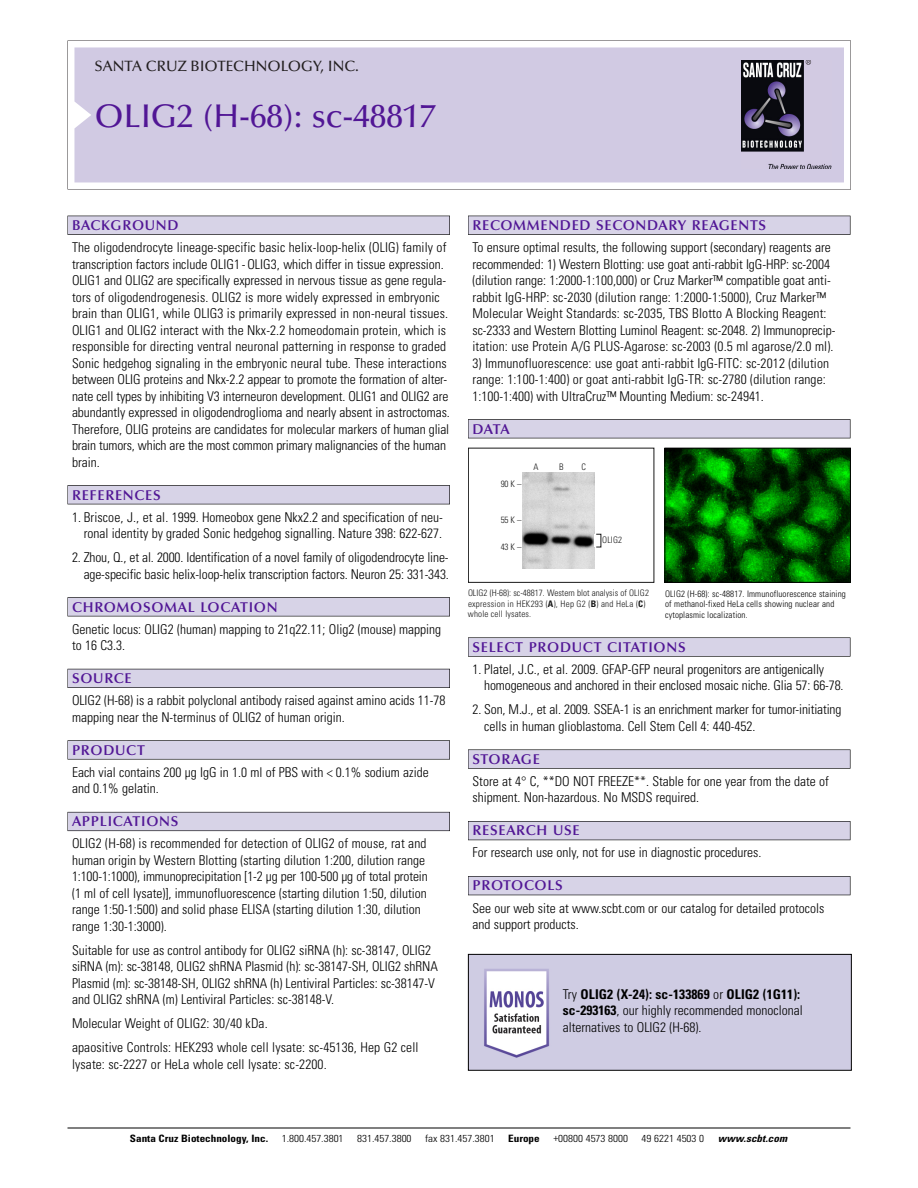
<style>
.page{position:relative;width:918px;height:1188px;background:#fff}
.page>*{position:absolute;margin:0;border:0;box-sizing:border-box;transform-origin:0 0}
.t1{font:500 33px "Optima";color:#511695}
.t2{font:500 15px "Optima";color:#231f20}
.t3{font:600 14.25px "Optima";letter-spacing:.05em;color:#511695}
.t4{font:300 condensed 13.5px/16.5px "Univers";color:#000}
.t5{font:300 condensed 10.2px "Univers";color:#000;scale:1.1 1}
.t6{font:700 condensed 10.2px "Univers";color:#000;scale:1.1 1}
.t7{font:italic 700 condensed 10.2px "Univers";letter-spacing:.005em;color:#000;scale:1.1 1}
.t8{font:9px/10.5px "Univers Condensed Light+INZLYM";letter-spacing:.015em;color:#191919}
.t9{font:300 condensed 9px/10.5px "Univers";letter-spacing:.015em;color:#000}
.s1{font-family:"Univers Condensed Bold+CPONKI"}
.s2{font-weight:700}
</style>
<div class="page">
<svg style="left:68px;top:40px;width:783px;height:149px"></svg>
<div style="left:74px;top:47px;width:770px;height:135px;background:#d1cae3"></div>
<img style="left:741px;top:60px;width:90px;height:108px">
<div style="left:68px;top:216px;width:382px;height:19px;background:#525155"></div>
<div style="left:68px;top:216px;width:381px;height:18px;background:#d7d3e7"></div>
<div style="left:68px;top:485px;width:382px;height:19px;background:#525155"></div>
<div style="left:68px;top:486px;width:381px;height:18px;background:#d7d3e7"></div>
<div style="left:68px;top:597px;width:382px;height:19px;background:#545357"></div>
<div style="left:68px;top:598px;width:381px;height:18px;background:#d7d3e7"></div>
<div style="left:68px;top:669px;width:382px;height:19px;background:#54535a"></div>
<div style="left:68px;top:669px;width:381px;height:18px;background:#d7d3e7"></div>
<svg style="left:68px;top:740px;width:382px;height:20px"></svg>
<div style="left:68px;top:741px;width:381px;height:18px;background:#d7d3e7"></div>
<div style="left:68px;top:812px;width:382px;height:19px;background:#66646e"></div>
<div style="left:68px;top:812px;width:381px;height:18px;background:#d7d3e7"></div>
<div style="left:468px;top:216px;width:382px;height:19px;background:#525155"></div>
<div style="left:468px;top:216px;width:382px;height:18px;background:#d7d3e7"></div>
<div style="left:468px;top:419px;width:382px;height:19px;background:#525155"></div>
<div style="left:468px;top:420px;width:382px;height:18px;background:#d7d3e7"></div>
<div style="left:468px;top:637px;width:382px;height:20px;background:#666"></div>
<div style="left:468px;top:638px;width:382px;height:18px;background:#d7d3e7"></div>
<svg style="left:468px;top:749px;width:382px;height:20px"></svg>
<div style="left:468px;top:750px;width:382px;height:18px;background:#d7d3e7"></div>
<div style="left:468px;top:821px;width:382px;height:19px;background:#535259"></div>
<div style="left:468px;top:822px;width:382px;height:18px;background:#d7d3e7"></div>
<div style="left:468px;top:876px;width:382px;height:19px;background:#525158"></div>
<div style="left:468px;top:877px;width:382px;height:18px;background:#d7d3e7"></div>
<hr style="left:68px;top:1128px;width:782px;height:1px;background:#000">
<img style="left:666px;top:450px;width:183px;height:131px">
<div style="left:664px;top:448px;width:187px;height:135px;border:1px solid #000"></div>
<div style="left:468px;top:448px;width:186px;height:135px;border:1px solid #191919"></div>
<img style="left:523px;top:473px;width:72px;height:95px">
<img style="left:470px;top:956px;width:380px;height:113px">
<div style="left:468px;top:954px;width:384px;height:117px;border:1px solid #000"></div>
<p class="t2" style="left:94px;top:61px;width:266px">SANTA CRUZ BIOTECHNOLOGY, INC.</p>
<h1 class="t1" style="left:94px;top:103px;width:343px">OLIG2 (H-68): sc-48817</h1>
<p class="t3" style="left:72px;top:219px;width:108px">BACKGROUND</p>
<p class="t4" style="left:72px;top:240px;width:379px">The oligodendrocyte lineage-specific basic helix-loop-helix (OLIG) family of transcription factors include OLIG1 -OLIG3, which differ in tissue expression.<br>OLIG1 and OLIG2 are specifically expressed in nervous tissue as gene regula&shy;tors of oligodendrogenesis. OLIG2 is more widely expressed in embryonic brain than OLIG1, while OLIG3 is primarily expressed in non-neural tissues.<br>OLIG1 and OLIG2 interact with the Nkx-2.2 homeodomain protein, which is responsible for directing ventral neuronal patterning in response to graded Sonic hedgehog signaling in the embryonic neural tube. These interactions between OLIG proteins and Nkx-2.2 appear to promote the formation of alter&shy;nate cell types by inhibiting V3 interneuron development. OLIG1 and OLIG2 are abundantly expressed in oligodendroglioma and nearly absent in astroctomas.<br>Therefore, OLIG proteins are candidates for molecular markers of human glial brain tumors, which are the most common primary malignancies of the human brain.</p>
<p class="t3" style="left:72px;top:489px;width:90px">REFERENCES</p>
<p class="t4" style="left:72px;top:510px;width:372px;text-align:right">1. Briscoe, J., et al. 1999. Homeobox gene Nkx2.2 and specification of neu&shy;ronal identity by graded Sonic hedgehog signalling. Nature 398: 622-627.</p>
<p class="t4" style="left:72px;top:550px;width:378px;text-align:right">2. Zhou, Q., et al. 2000. Identification of a novel family of oligodendrocyte line&shy;age-specific basic helix-loop-helix transcription factors. Neuron 25: 331-343.</p>
<p class="t3" style="left:72px;top:601px;width:207px">CHROMOSOMAL LOCATION</p>
<p class="t4" style="left:72px;top:622px;width:371px">Genetic locus: OLIG2 (human) mapping to 21q22.11; Olig2 (mouse) mapping to 16 C3.3.</p>
<p class="t3" style="left:72px;top:673px;width:61px">SOURCE</p>
<p class="t4" style="left:72px;top:693px;width:375px">OLIG2 (H-68) is a rabbit polyclonal antibody raised against amino acids 11-78 mapping near the N-terminus of OLIG2 of human origin.</p>
<p class="t3" style="left:72px;top:744px;width:74px">PRODUCT</p>
<p class="t4" style="left:72px;top:765px;width:358px">Each vial contains 200 µg IgG in 1.0 ml of PBS with &lt; 0.1% sodium azide and 0.1% gelatin.</p>
<p class="t3" style="left:72px;top:816px;width:108px">APPLICATIONS</p>
<p class="t4" style="left:72px;top:836px;width:357px">OLIG2 (H-68) is recommended for detection of OLIG2 of mouse, rat and human origin by Western Blotting (starting dilution 1:200, dilution range 1:100-1:1000), immunoprecipitation [1-2 µg per 100-500 µg of total protein (1 ml of cell lysate)], immunofluorescence (starting dilution 1:50, dilution range 1:50-1:500) and solid phase ELISA (starting dilution 1:30, dilution range 1:30-1:3000).</p>
<p class="t4" style="left:72px;top:943px;width:367px">Suitable for use as control antibody for OLIG2 siRNA (h): sc-38147, OLIG2 siRNA (m): sc-38148, OLIG2 shRNA Plasmid (h): sc-38147-SH, OLIG2 shRNA Plasmid (m): sc-38148-SH, OLIG2 shRNA (h) Lentiviral Particles: sc-38147-V and OLIG2 shRNA (m) Lentiviral Particles: sc-38148-V.</p>
<p class="t4" style="left:72px;top:1013px;width:348px;line-height:24px">Molecular Weight of OLIG2: 30/40 kDa.<br>apaositive Controls: HEK293 whole cell lysate: sc-45136, Hep G2 cell</p>
<p class="t4" style="left:72px;top:1057px;width:256px">lysate: sc-2227 or HeLa whole cell lysate: sc-2200.</p>
<p class="t3" style="left:473px;top:219px;width:295px">RECOMMENDED SECONDARY REAGENTS</p>
<p class="t4" style="left:473px;top:240px;width:364px">To ensure optimal results, the following support (secondary) reagents are recommended: 1) Western Blotting: use goat anti-rabbit IgG-HRP: sc-2004 (dilution range: 1:2000-1:100,000) or Cruz Marker™ compatible goat anti&shy;rabbit IgG-HRP: sc-2030 (dilution range: 1:2000-1:5000), Cruz Marker™ Molecular Weight Standards: sc-2035, TBS Blotto A Blocking Reagent: sc-2333 and Western Blotting Luminol Reagent: sc-2048. 2) Immunoprecip&shy;itation: use Protein A/G PLUS-Agarose: sc-2003 (0.5 ml agarose/2.0 ml).</p>
<p class="t4" style="left:473px;top:356px;width:358px">3) Immunofluorescence: use goat anti-rabbit IgG-FITC: sc-2012 (dilution range: 1:100-1:400) or goat anti-rabbit IgG-TR: sc-2780 (dilution range:<br>1:100-1:400) with UltraCruz™ Mounting Medium: sc-24941.</p>
<p class="t3" style="left:473px;top:423px;width:39px">DATA</p>
<p class="t8" style="left:501px;top:479px;width:22px">90K–</p>
<p class="t8" style="left:501px;top:515px;width:22px">55K–</p>
<p class="t8" style="left:501px;top:542px;width:22px">43K–</p>
<p class="t8" style="left:533px;top:462px;width:7px">A</p>
<p class="t8" style="left:559px;top:462px;width:6px">B</p>
<p class="t8" style="left:581px;top:462px;width:6px">C</p>
<p class="t8" style="left:602px;top:535px;width:22px">OLIG2</p>
<p class="t8" style="left:468px;top:589px;width:183px">OLIG2 (H-68): sc-48817. Western blot analysis of OLIG2 expression in HEK293 (<span class="s1">A</span>), Hep G2 (<span class="s1">B</span>) and HeLa (<span class="s1">C</span>) whole cell lysates.</p>
<p class="t9" style="left:665px;top:589px;width:182px">OLIG2 (H-68): sc-48817. Immunofluorescence staining of methanol-fixed HeLa cells showing nuclear and cytoplasmic localization.</p>
<p class="t3" style="left:473px;top:641px;width:215px">SELECT PRODUCT CITATIONS</p>
<p class="t4" style="left:484px;top:662px;width:361px;text-indent:-12px">1. Platel, J.C., et al. 2009. GFAP-GFP neural progenitors are antigenically homogeneous and anchored in their enclosed mosaic niche. Glia 57: 66-78.</p>
<p class="t4" style="left:484px;top:703px;width:359px;text-indent:-12px">2. Son, M.J., et al. 2009. SSEA-1 is an enrichment marker for tumor-initiating cells in human glioblastoma. Cell Stem Cell 4: 440-452.</p>
<p class="t3" style="left:473px;top:753px;width:69px">STORAGE</p>
<p class="t4" style="left:473px;top:774px;width:358px">Store at 4° C, **DO NOT FREEZE**. Stable for one year from the date of shipment. Non-hazardous. No MSDS required.</p>
<p class="t3" style="left:473px;top:825px;width:109px">RESEARCH USE</p>
<p class="t4" style="left:473px;top:846px;width:290px">For research use only, not for use in diagnostic procedures.</p>
<p class="t3" style="left:473px;top:880px;width:92px">PROTOCOLS</p>
<p class="t4" style="left:473px;top:901px;width:353px">See our web site at www.scbt.com or our catalog for detailed protocols and support products.</p>
<p class="t4" style="left:563px;top:987px;width:241px">Try <span class="s2">OLIG2 (X-24): sc-133869</span> or <span class="s2">OLIG2 (1G11): sc-293163</span>, our highly recommended monoclonal alternatives to OLIG2 (H-68).</p>
<p class="t6" style="left:130px;top:1135px;width:127px">Santa Cruz Biotechnology, Inc.</p>
<p class="t5" style="left:282px;top:1135px;width:58px">1.800.457.3801</p>
<p class="t5" style="left:357px;top:1135px;width:51px">831.457.3800</p>
<p class="t5" style="left:425px;top:1135px;width:65px">fax 831.457.3801</p>
<p class="t6" style="left:508px;top:1135px;width:30px">Europe</p>
<p class="t5" style="left:553px;top:1135px;width:69px">+00800 4573 8000</p>
<p class="t5" style="left:642px;top:1135px;width:58px">49 6221 4503 0</p>
<p class="t7" style="left:718px;top:1135px;width:64px">www.scbt.com</p>
</div>
